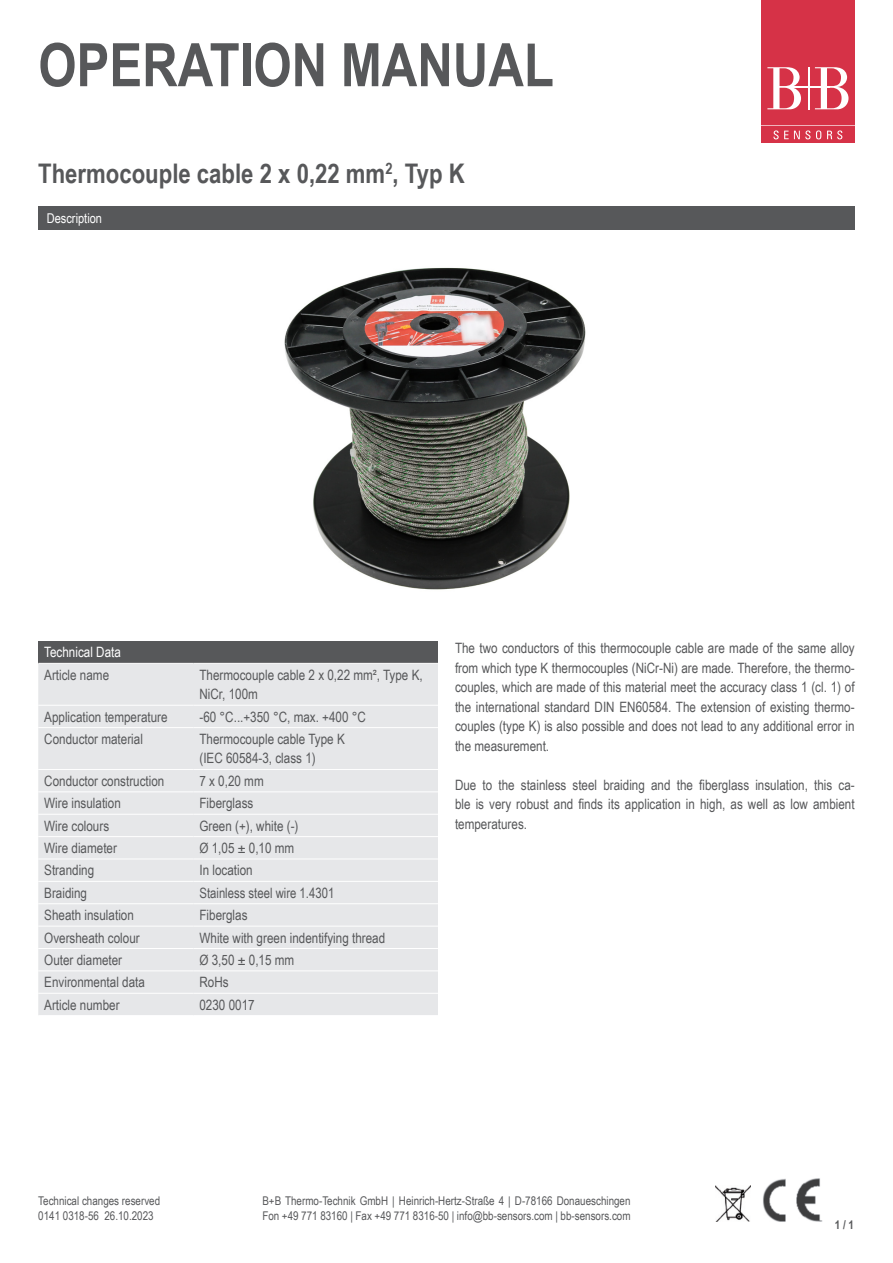
<style>
.page{position:relative;width:893px;height:1263px;background:#fff}
.page>*{position:absolute;margin:0;border:0;box-sizing:border-box;transform-origin:0 0}
.t1{font:700 60px "Arial Narrow";color:#57585a}
.t2{font:700 27px "Arial Narrow";color:#57585a}
.t3{font:14.25px/19.5px "Arial Narrow";color:#57585a}
.t4{font:14.25px "Arial Narrow";color:#fff}
.t5{font:13.5px "Arial Narrow";color:#fff}
.t6{font:12px/15px "Arial Narrow";color:#57585a}
.t7{font:700 12px "Arial Narrow";color:#57585a}
</style>
<div class="page">
<div style="left:38px;top:206px;width:817px;height:24px;background:#57585a"></div>
<div style="left:38px;top:641px;width:400px;height:22px;background:#57585a"></div>
<div style="left:38px;top:664px;width:400px;height:351px;background:#e6e7e9"></div>
<hr style="left:38px;top:705px;width:155px;height:1px;background:#fff">
<hr style="left:193px;top:705px;width:245px;height:1px;background:#fff">
<hr style="left:38px;top:727px;width:155px;height:1px;background:#fff">
<hr style="left:193px;top:727px;width:245px;height:1px;background:#fff">
<hr style="left:38px;top:769px;width:155px;height:1px;background:#fff">
<hr style="left:193px;top:769px;width:245px;height:1px;background:#fff">
<hr style="left:38px;top:791px;width:155px;height:1px;background:#fff">
<hr style="left:193px;top:791px;width:245px;height:1px;background:#fff">
<hr style="left:38px;top:814px;width:155px;height:1px;background:#fff">
<hr style="left:193px;top:814px;width:245px;height:1px;background:#fff">
<hr style="left:38px;top:836px;width:155px;height:1px;background:#fff">
<hr style="left:193px;top:836px;width:245px;height:1px;background:#fff">
<hr style="left:38px;top:859px;width:155px;height:1px;background:#fff">
<hr style="left:193px;top:859px;width:245px;height:1px;background:#fff">
<hr style="left:38px;top:881px;width:155px;height:1px;background:#fff">
<hr style="left:193px;top:881px;width:245px;height:1px;background:#fff">
<hr style="left:38px;top:903px;width:155px;height:1px;background:#fff">
<hr style="left:193px;top:903px;width:245px;height:1px;background:#fff">
<hr style="left:38px;top:926px;width:155px;height:1px;background:#fff">
<hr style="left:193px;top:926px;width:245px;height:1px;background:#fff">
<hr style="left:38px;top:948px;width:155px;height:1px;background:#fff">
<hr style="left:193px;top:948px;width:245px;height:1px;background:#fff">
<hr style="left:38px;top:970px;width:155px;height:1px;background:#fff">
<hr style="left:193px;top:970px;width:245px;height:1px;background:#fff">
<hr style="left:38px;top:993px;width:155px;height:1px;background:#fff">
<hr style="left:193px;top:993px;width:245px;height:1px;background:#fff">
<img style="left:284px;top:267px;width:302px;height:323px">
<div style="left:761px;top:126px;width:94px;height:17px;background:#d63247"></div>
<svg style="left:761px;top:0;width:94px;height:139px"></svg>
<img style="left:763px;top:1178px;width:60px;height:44px">
<img style="left:716px;top:1185px;width:35px;height:36px">
<h1 class="t1" style="left:38px;top:20px;width:517px">OPERATION MANUAL</h1>
<h2 class="t2" style="left:38px;top:153px;width:428px">Thermocouple cable 2 x 0,22 mm<sup>2</sup>, Typ K</h2>
<p class="t5" style="left:47px;top:208px;width:57px">Description</p>
<p class="t4" style="left:44px;top:642px;width:78px">Technical Data</p>
<p class="t3" style="left:44px;top:664px;width:66px">Article name</p>
<p class="t3" style="left:199px;top:664px;width:225px">Thermocouple cable 2 x 0,22 mm², Type K,<br>NiCr, 100m</p>
<p class="t3" style="left:44px;top:706px;width:125px">Application temperature</p>
<p class="t3" style="left:199px;top:706px;width:168px">-60 °C...+350 °C, max. +400 °C</p>
<p class="t3" style="left:44px;top:729px;width:100px">Conductor material</p>
<p class="t3" style="left:199px;top:729px;width:147px">Thermocouple cable Type K (IEC 60584-3, class 1)</p>
<p class="t3" style="left:44px;top:770px;width:122px">Conductor construction</p>
<p class="t3" style="left:199px;top:770px;width:66px">7 x 0,20 mm</p>
<p class="t3" style="left:44px;top:793px;width:78px">Wire insulation</p>
<p class="t3" style="left:199px;top:793px;width:55px">Fiberglass</p>
<p class="t3" style="left:44px;top:815px;width:66px">Wire colours</p>
<p class="t3" style="left:199px;top:815px;width:101px">Green (+), white (-)</p>
<p class="t3" style="left:44px;top:838px;width:74px">Wire diameter</p>
<p class="t3" style="left:199px;top:838px;width:96px">Ø 1,05 ± 0,10 mm</p>
<p class="t3" style="left:44px;top:860px;width:52px">Stranding</p>
<p class="t3" style="left:199px;top:860px;width:55px">In location</p>
<p class="t3" style="left:44px;top:882px;width:44px">Braiding</p>
<p class="t3" style="left:199px;top:882px;width:136px">Stainless steel wire 1.4301</p>
<p class="t3" style="left:44px;top:905px;width:91px">Sheath insulation</p>
<p class="t3" style="left:199px;top:905px;width:50px">Fiberglas</p>
<p class="t3" style="left:44px;top:927px;width:97px">Oversheath colour</p>
<p class="t3" style="left:199px;top:927px;width:187px">White with green indentifying thread</p>
<p class="t3" style="left:44px;top:949px;width:79px">Outer diameter</p>
<p class="t3" style="left:199px;top:949px;width:96px">Ø 3,50 ± 0,15 mm</p>
<p class="t3" style="left:44px;top:972px;width:102px">Environmental data</p>
<p class="t3" style="left:199px;top:972px;width:31px">RoHs</p>
<p class="t3" style="left:44px;top:994px;width:77px">Article number</p>
<p class="t3" style="left:199px;top:994px;width:57px">0230 0017</p>
<p class="t3" style="left:455px;top:638px;width:401px;text-align:justify">The two conductors of this thermocouple cable are made of the same alloy from which type K thermocouples (NiCr-Ni) are made. Therefore, the thermo&shy;couples, which are made of this material meet the accuracy class 1 (cl. 1) of the international standard DIN EN60584. The extension of existing thermo&shy;couples (type K) is also possible and does not lead to any additional error in the measurement.</p>
<p class="t3" style="left:455px;top:774px;width:401px;text-align:justify">Due to the stainless steel braiding and the fiberglass insulation, this ca&shy;ble is very robust and finds its application in high, as well as low ambient temperatures.</p>
<p class="t6" style="left:38px;top:1192px;width:123px">Technical changes reserved<br>0141 0318-56 26.10.2023</p>
<p class="t6" style="left:262px;top:1192px;width:370px">B+B Thermo-Technik GmbH | Heinrich-Hertz-Straße 4 | D-78166 Donaueschingen<br>Fon +49 771 83160 | Fax +49 771 8316-50 | info@bb-sensors.com | bb-sensors.com</p>
<p class="t7" style="left:835px;top:1216px;width:21px">1 / 1</p>
</div>
